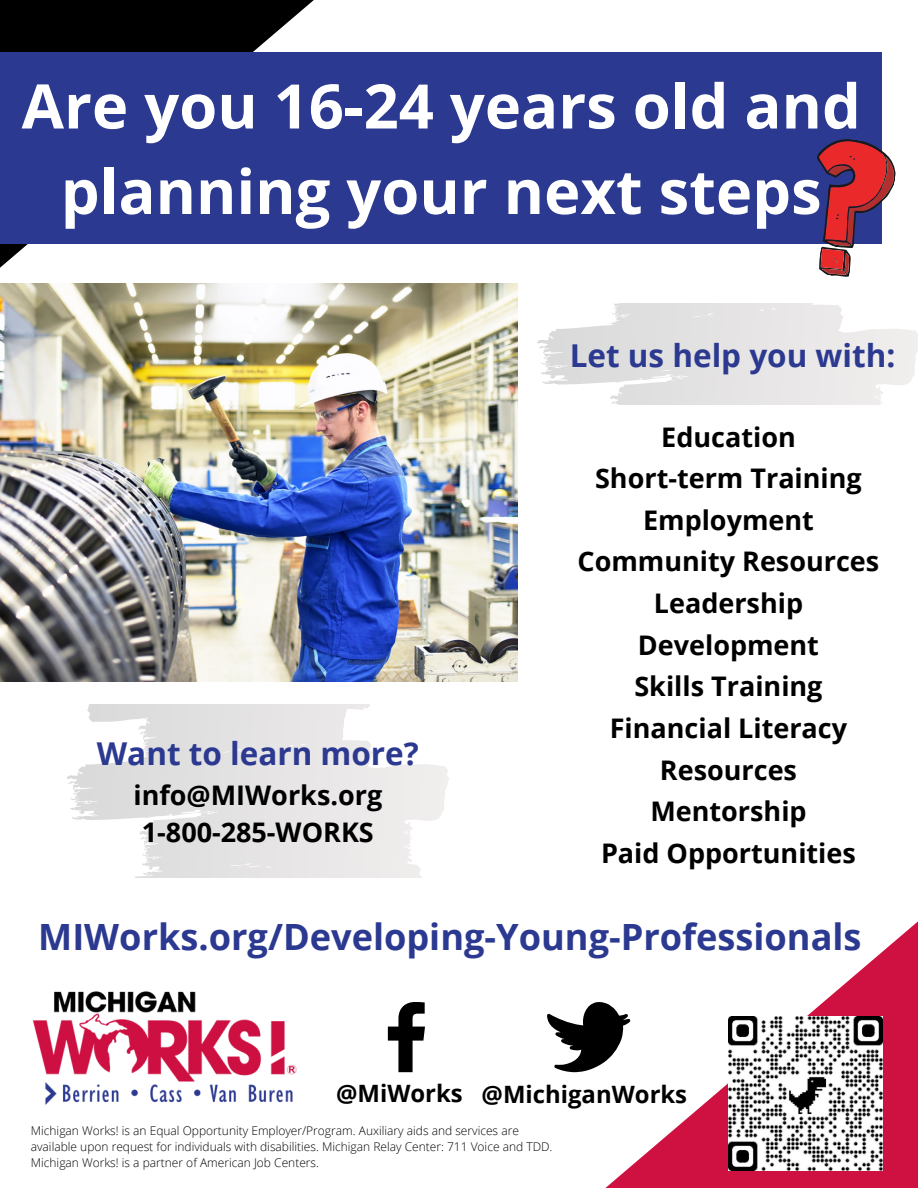
<style>
.page{position:relative;width:918px;height:1188px;background:#fff}
.page>*{position:absolute;margin:0;border:0;box-sizing:border-box;transform-origin:0 0}
.t1{font:700 61.5px/85.5px "Open Sans";color:#fff;text-align:center}
.t2{font:700 36.15px "Open Sans";color:#2b3990}
.t3{font:700 31.5px "Open Sans";color:#2b3990}
.t4{font:700 27px/41.7px "Open Sans";color:#000;text-align:center}
.t5{font:700 23.85px "Open Sans";color:#000}
.t6{font:300 12px/16px "Open Sans";color:#000}
</style>
<div class="page">
<img style="left:32px;top:991px;width:265px;height:114px">
<svg style="left:605px;top:921px;width:313px;height:267px"></svg>
<svg style="left:0;top:0;width:314px;height:268px;fill:#000"></svg>
<div style="left:0;top:52px;width:882px;height:191px;background:#2b3990"></div>
<svg style="left:803px;top:139px;width:93px;height:138px"></svg>
<img style="left:729px;top:1016px;width:154px;height:154px">
<svg style="left:66px;top:704px;width:383px;height:174px;fill:#e8e7e7"></svg>
<svg style="left:388px;top:1002px;width:37px;height:70px"></svg>
<svg style="left:547px;top:1002px;width:83px;height:70px"></svg>
<svg style="left:537px;top:304px;width:381px;height:101px"></svg>
<img style="left:0;top:283px;width:518px;height:398px">
<p class="t1" style="left:22px;top:62px;width:841px">Are you 16-24 years old and planning your next steps</p>
<p class="t3" style="left:97px;top:732px;width:323px">Want to learn more?</p>
<p class="t4" style="left:134px;top:773px;width:250px">info@MIWorks.org</p>
<p class="t4" style="left:142px;top:810px;width:233px">1-800-285-WORKS</p>
<p class="t3" style="left:570px;top:334px;width:327px">Let us help you with:</p>
<p class="t4" style="left:661px;top:415px;width:136px">Education</p>
<p class="t4" style="left:595px;top:457px;width:268px">Short-term Training</p>
<p class="t4" style="left:643px;top:498px;width:172px">Employment</p>
<p class="t4" style="left:578px;top:540px;width:303px">Community Resources</p>
<p class="t4" style="left:638px;top:582px;width:183px">Leadership<br>Development</p>
<p class="t4" style="left:634px;top:665px;width:190px">Skills Training</p>
<p class="t4" style="left:610px;top:707px;width:239px">Financial Literacy</p>
<p class="t4" style="left:660px;top:748px;width:139px">Resources</p>
<p class="t4" style="left:650px;top:790px;width:158px">Mentorship</p>
<p class="t4" style="left:601px;top:831px;width:256px">Paid Opportunities</p>
<p class="t2" style="left:38px;top:911px;width:825px">MIWorks.org/Developing-Young-Professionals</p>
<p class="t5" style="left:336px;top:1077px;width:128px">@MiWorks</p>
<p class="t5" style="left:482px;top:1077px;width:207px">@MichiganWorks</p>
<p class="t6" style="left:31px;top:1123px;width:523px">Michigan Works! is an Equal Opportunity Employer/Program. Auxiliary aids and services are available upon request for individuals with disabilities. Michigan Relay Center: 711 Voice and TDD.<br>Michigan Works! is a partner of American Job Centers.</p>
</div>
